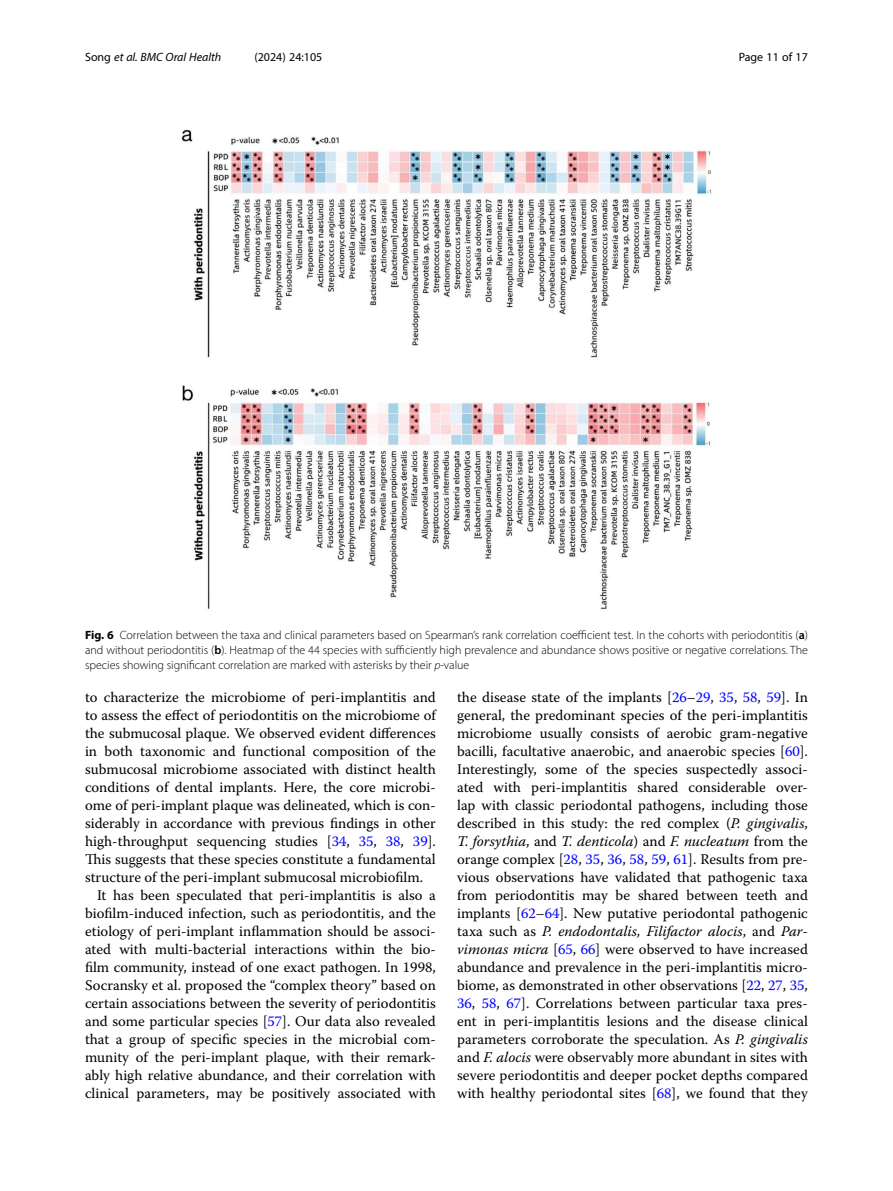
<style>
.page{position:relative;width:893px;height:1191px;background:#fff}
.page>*{position:absolute;margin:0;border:0;box-sizing:border-box;transform-origin:0 0}
.Body_Text_Indent{font:14.7px/18px "Warnock Pro";color:#000;text-align:justify}
.Body_Text{font:14.7px/18px "Warnock Pro";color:#000;text-align:justify}
.Figure_Caption{font:300 12px/15px "Myriad Pro";color:#000;text-align:justify}
.t1{font:italic 12px "Myriad Pro";color:#000}
.t2{font:12px "Myriad Pro";color:#000}
.s1{font-style:normal}
.s2{font-weight:700}
.s3{font-weight:600}
.s4{font-style:italic}
.s5{color:#00f}
</style>
<div class="page">
<img style="left:181px;top:129px;width:531px;height:480px">
<p class="t1" style="left:85px;top:50px;width:138px"><span class="s1">Song</span> et al. BMC Oral Health</p>
<p class="t2" style="left:254px;top:50px;width:70px">(2024) 24:105</p>
<p class="t2" style="left:739px;top:50px;width:71px">Page 11 of 17</p>
<p class="Figure_Caption" style="left:85px;top:627px;width:724px"><span class="s2">Fig. 6</span> Correlation between the taxa and clinical parameters based on Spearman’s rank correlation coefficient test. In the cohorts with periodontitis (<span class="s3">a</span>) and without periodontitis (<span class="s3">b</span>). Heatmap of the 44 species with sufficiently high prevalence and abundance shows positive or negative correlations. The species showing significant correlation are marked with asterisks by their <span class="s4">p</span>-value</p>
<p class="Body_Text" style="left:85px;top:688px;width:352px">to characterize the microbiome of peri-implantitis and to assess the effect of periodontitis on the microbiome of the submucosal plaque. We observed evident differences in both taxonomic and functional composition of the submucosal microbiome associated with distinct health conditions of dental implants. Here, the core microbi&shy;ome of peri-implant plaque was delineated, which is con&shy;siderably in accordance with previous findings in other high-throughput sequencing studies [<span class="s5">34</span>, <span class="s5">35</span>, <span class="s5">38</span>, <span class="s5">39</span>].<br>This suggests that these species constitute a fundamental structure of the peri-implant submucosal microbiofilm.</p>
<p class="Body_Text_Indent" style="left:85px;top:886px;width:352px;text-indent:12px">It has been speculated that peri-implantitis is also a biofilm-induced infection, such as periodontitis, and the etiology of peri-implant inflammation should be associ&shy;ated with multi-bacterial interactions within the bio&shy;film community, instead of one exact pathogen. In 1998, Socransky et al. proposed the “complex theory” based on certain associations between the severity of periodontitis and some particular species [<span class="s5">57</span>]. Our data also revealed that a group of specific species in the microbial com&shy;munity of the peri-implant plaque, with their remark&shy;ably high relative abundance, and their correlation with clinical parameters, may be positively associated with</p>
<p class="Body_Text_Indent" style="left:457px;top:688px;width:352px">the disease state of the implants [<span class="s5">26</span>–<span class="s5">29</span>, <span class="s5">35</span>, <span class="s5">58</span>, <span class="s5">59</span>]. In general, the predominant species of the peri-implantitis microbiome usually consists of aerobic gram-negative bacilli, facultative anaerobic, and anaerobic species [<span class="s5">60</span>].<br>Interestingly, some of the species suspectedly associ&shy;ated with peri-implantitis shared considerable over&shy;lap with classic periodontal pathogens, including those described in this study: the red complex (<span class="s4">P. gingivalis</span>, <span class="s4">T. forsythia</span>, and <span class="s4">T. denticola</span>) and <span class="s4">F. nucleatum</span> from the orange complex [<span class="s5">28</span>, <span class="s5">35</span>, <span class="s5">36</span>, <span class="s5">58</span>, <span class="s5">59</span>, <span class="s5">61</span>]. Results from pre&shy;vious observations have validated that pathogenic taxa from periodontitis may be shared between teeth and implants [<span class="s5">62</span>–<span class="s5">64</span>]. New putative periodontal pathogenic taxa such as <span class="s4">P. endodontalis, Filifactor alocis</span>, and <span class="s4">Par&shy;vimonas micra</span> [<span class="s5">65</span>, <span class="s5">66</span>] were observed to have increased abundance and prevalence in the peri-implantitis micro&shy;biome, as demonstrated in other observations [<span class="s5">22</span>, <span class="s5">27</span>, <span class="s5">35</span>, <span class="s5">36</span>, <span class="s5">58</span>, <span class="s5">67</span>]. Correlations between particular taxa pres&shy;ent in peri-implantitis lesions and the disease clinical parameters corroborate the speculation. As <span class="s4">P. gingivalis </span>and <span class="s4">F. alocis</span> were observably more abundant in sites with severe periodontitis and deeper pocket depths compared with healthy periodontal sites [<span class="s5">68</span>], we found that they</p>
</div>
